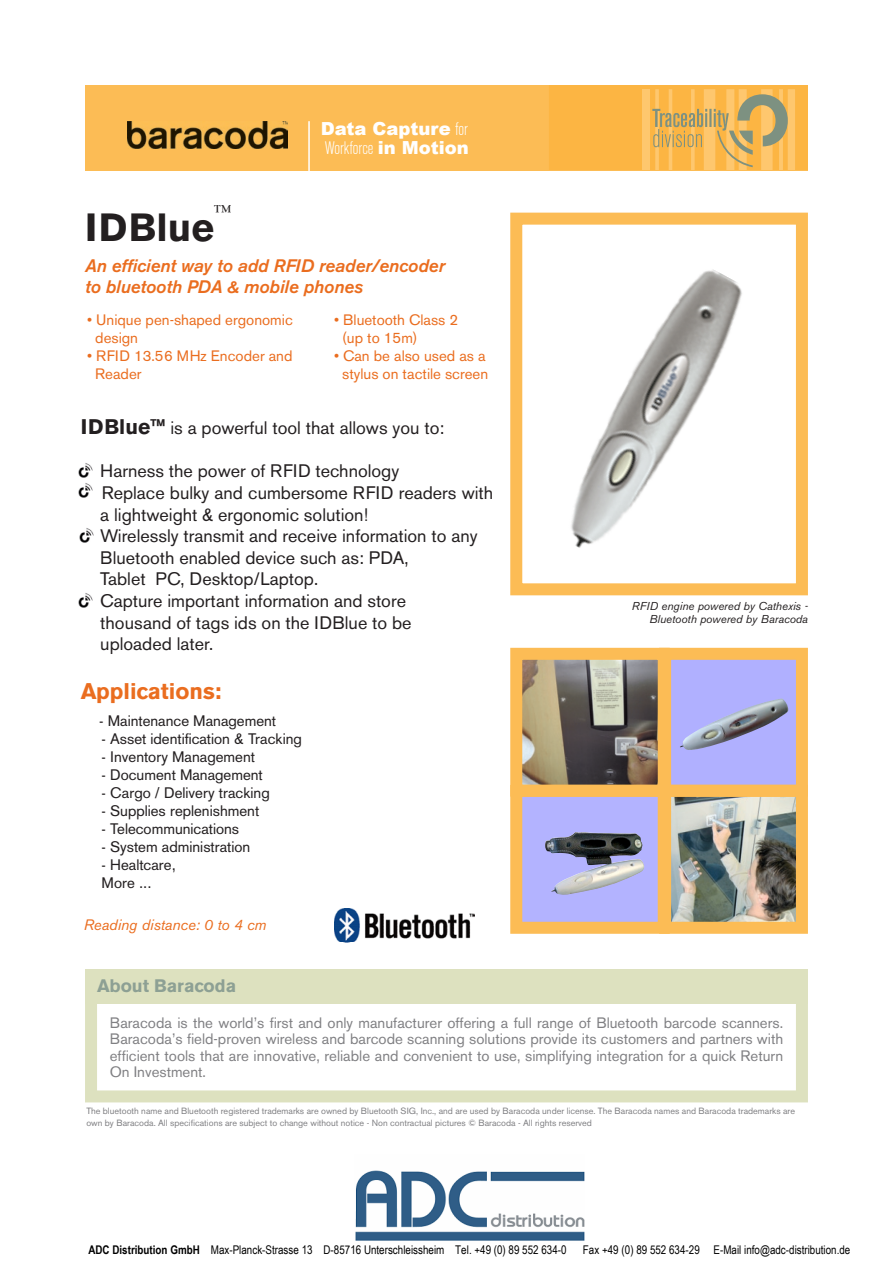
<style>
.page{position:relative;width:893px;height:1263px;background:#fff}
.page>*{position:absolute;margin:0;border:0;box-sizing:border-box;transform-origin:0 0}
.t1{font:700 39px "Akzidenz Grotesk BE";color:#231f20}
.t2{font:700 22.5px "Akzidenz Grotesk BE";color:#ea6d1f}
.t3{font:18px/21.6px "Akzidenz Grotesk BE";color:#231f20}
.t4{font:italic 500 18px/21.6px "Akzidenz Grotesk BE";color:#ea6d1f}
.t5{font:300 condensed 18px "Akzidenz Grotesk BE";color:#fff}
.t6{font:900 18px "Arial";color:#fff}
.t7{font:700 18px "Akzidenz Grotesk BE";color:#8da094}
.t8{font:18px "Times";color:#231f20}
.t9{font:15px/16.5px "Akzidenz Grotesk BE";color:#808083;text-align:justify}
.t10{font:15px/18px "Akzidenz Grotesk";color:#231f20}
.t11{font:15px/18px "Akzidenz Grotesk BE";color:#ea6d1f}
.t12{font:italic 15px "Akzidenz Grotesk BE";color:#ea6d1f}
.t13{font:12px "Arial Narrow";color:#000}
.t14{font:italic 11.4px/13.6px "Akzidenz Grotesk BE";color:#231f20;text-align:right}
.t15{font:9px/12px "Akzidenz Grotesk BE";color:#808083}
.s1{font-family:"Akzidenz Grotesk BE";font-weight:300;font-stretch:condensed}
.s2{font-family:"Arial";font-weight:900;font-stretch:normal}
.s3{font-weight:700;font-size:21px}
.s4{font-weight:700}
</style>
<div class="page">
<img style="left:334px;top:908px;width:140px;height:35px">
<div style="left:85px;top:85px;width:723px;height:85px;background:#fcbc55"></div>
<img style="left:128px;top:121px;width:159px;height:28px">
<hr style="left:308px;top:121px;width:2px;height:50px;background:#fff">
<div style="left:85px;top:991px;width:723px;height:111px;border:12px solid #dde1bf"></div>
<div style="left:85px;top:969px;width:723px;height:34px;background:#dde1bf"></div>
<svg style="left:549px;top:85px;width:259px;height:84px"></svg>
<div style="left:510px;top:213px;width:298px;height:382px;border:12px solid #fcbc55"></div>
<img style="left:78px;top:483px;width:15px;height:15px">
<img style="left:78px;top:463px;width:15px;height:15px">
<img style="left:79px;top:528px;width:15px;height:15px">
<img style="left:78px;top:593px;width:15px;height:15px">
<img style="left:571px;top:269px;width:171px;height:279px">
<img style="left:523px;top:661px;width:134px;height:123px">
<div style="left:510px;top:648px;width:160px;height:149px;border:12px solid #fcbc55"></div>
<div style="left:665px;top:654px;width:137px;height:137px;background:#b0b0ff"></div>
<img style="left:680px;top:698px;width:109px;height:52px">
<div style="left:659px;top:648px;width:149px;height:149px;border:12px solid #fcbc55"></div>
<div style="left:516px;top:791px;width:148px;height:137px;background:#b3b3ff"></div>
<img style="left:545px;top:832px;width:100px;height:63px">
<div style="left:510px;top:785px;width:160px;height:149px;border:12px solid #fcbc55"></div>
<img style="left:672px;top:798px;width:123px;height:123px">
<div style="left:659px;top:785px;width:149px;height:149px;border:12px solid #fcbc55"></div>
<img style="left:355px;top:1170px;width:229px;height:71px">
<p class="t8" style="left:214px;top:201px;width:19px">™</p>
<h1 class="t1" style="left:85px;top:205px;width:131px">IDBlue</h1>
<p class="t6" style="left:321px;top:115px;width:149px">Data Capture <span class="s1">for</span></p>
<p class="t5" style="left:325px;top:138px;width:145px">Workforce <span class="s2">in Motion</span></p>
<p class="t4" style="left:85px;top:255px;width:361px">An efficient way to add RFID reader/encoder to bluetooth PDA &amp; mobile phones</p>
<p class="t11" style="left:95px;top:310px;width:199px;text-indent:-8px">• Unique pen-shaped ergonomic design</p>
<p class="t11" style="left:95px;top:346px;width:199px;text-indent:-8px">• RFID 13.56 MHz Encoder and<br>Reader</p>
<p class="t11" style="left:342px;top:310px;width:117px;text-indent:-8px">• Bluetooth Class 2 (up to 15m)</p>
<p class="t11" style="left:334px;top:346px;width:156px;text-align:center">• Can be also used as a stylus on tactile screen</p>
<p class="t3" style="left:81px;top:417px;width:365px"><span class="s3">IDBlue™</span> is a powerful tool that allows you to:</p>
<p class="t3" style="left:100px;top:460px;width:394px">Harness the power of RFID technology<br>Replace bulky and cumbersome RFID readers with a lightweight &amp; ergonomic solution!<br>Wirelessly transmit and receive information to any Bluetooth enabled device such as: PDA,<br>Tablet PC, Desktop/Laptop.<br>Capture important information and store<br>thousand of tags ids on the IDBlue to be<br>uploaded later.</p>
<p class="t2" style="left:81px;top:678px;width:142px">Applications:</p>
<p class="t10" style="left:99px;top:711px;width:178px">- Maintenance Management</p>
<p class="t10" style="left:102px;top:729px;width:202px">- Asset identification &amp; Tracking</p>
<p class="t10" style="left:102px;top:747px;width:155px">- Inventory Management</p>
<p class="t10" style="left:102px;top:765px;width:163px">- Document Management</p>
<p class="t10" style="left:102px;top:783px;width:170px">- Cargo / Delivery tracking</p>
<p class="t10" style="left:102px;top:801px;width:159px">- Supplies replenishment</p>
<p class="t10" style="left:102px;top:819px;width:139px">- Telecommunications</p>
<p class="t10" style="left:102px;top:837px;width:150px">- System administration</p>
<p class="t10" style="left:102px;top:855px;width:76px">- Healtcare,<br>More ...</p>
<p class="t12" style="left:84px;top:916px;width:184px">Reading distance: 0 to 4 cm</p>
<p class="t7" style="left:97px;top:975px;width:141px">About Baracoda</p>
<p class="t14" style="left:632px;top:599px;width:178px">RFID engine powered by Cathexis -<br>Bluetooth powered by Baracoda</p>
<p class="t9" style="left:110px;top:1014px;width:675px">Baracoda is the world’s first and only manufacturer offering a full range of Bluetooth barcode scanners.<br>Baracoda’s field-proven wireless and barcode scanning solutions provide its customers and partners with efficient tools that are innovative, reliable and convenient to use, simplifying integration for a quick Return On Investment.</p>
<p class="t15" style="left:86px;top:1104px;width:710px">The bluetooth name and Bluetooth registered trademarks are owned by Bluetooth SIG, Inc., and are used by Baracoda under license. The Baracoda names and Baracoda trademarks are own by Baracoda. All specifications are subject to change without notice - Non contractual pictures © Baracoda - All rights reserved</p>
<p class="t13" style="left:88px;top:1243px;width:480px"><span class="s4">ADC Distribution GmbH</span> Max-Planck-Strasse 13 D-85716 Unterschleissheim Tel. +49 (0) 89 552 634-0</p>
<p class="t13" style="left:583px;top:1243px;width:269px">Fax +49 (0) 89 552 634-29 E-Mail info@adc-distribution.de</p>
</div>
